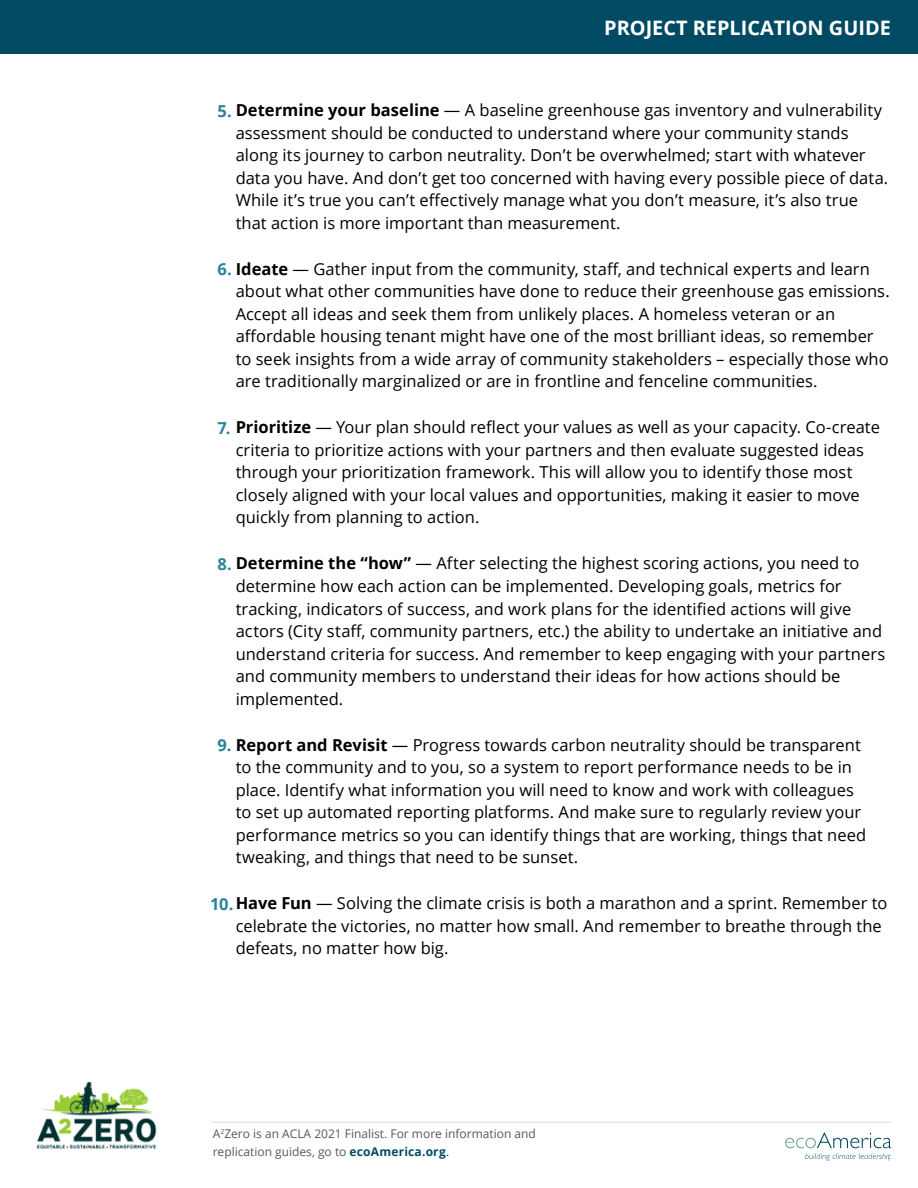
<style>
.page{position:relative;width:918px;height:1188px;background:#fff}
.page>*{position:absolute;margin:0;border:0;box-sizing:border-box;transform-origin:0 0}
.t1{font:700 19.95px "Open Sans";color:#fff}
.t2{font:16.5px/22.5px "Open Sans";color:#000}
.t3{font:12px/18px "Open Sans";color:#58595b}
.s1{font-weight:700;color:#2b829b}
.s2{font-weight:700}
.s3{font-weight:700;color:#004a64}
.s4{color:#004a64}
</style>
<div class="page">
<div style="left:0;top:0;width:918px;height:54px;background:#004a64"></div>
<hr style="left:212px;top:1122px;width:679px;height:1px;background:#dcddde">
<svg style="left:785px;top:1133px;width:106px;height:28px"></svg>
<img style="left:36px;top:1081px;width:121px;height:68px">
<p class="t1" style="left:604px;top:13px;width:288px">PROJECT REPLICATION GUIDE</p>
<p class="t2" style="left:236px;top:98px;width:654px;text-indent:-18px"><span class="s1">5.</span> <span class="s2">Determine your baseline</span> — A baseline greenhouse gas inventory and vulnerability assessment should be conducted to understand where your community stands along its journey to carbon neutrality. Don’t be overwhelmed; start with whatever data you have. And don’t get too concerned with having every possible piece of data.<br>While it’s true you can’t effectively manage what you don’t measure, it’s also true that action is more important than measurement.</p>
<p class="t2" style="left:236px;top:257px;width:656px;text-indent:-18px"><span class="s1">6.</span> <span class="s2">Ideate</span> — Gather input from the community, staff, and technical experts and learn about what other communities have done to reduce their greenhouse gas emissions.<br>Accept all ideas and seek them from unlikely places. A homeless veteran or an affordable housing tenant might have one of the most brilliant ideas, so remember to seek insights from a wide array of community stakeholders – especially those who are traditionally marginalized or are in frontline and fenceline communities.</p>
<p class="t2" style="left:236px;top:416px;width:646px;text-indent:-18px"><span class="s1">7.</span> <span class="s2">Prioritize</span> — Your plan should reflect your values as well as your capacity. Co-create criteria to prioritize actions with your partners and then evaluate suggested ideas through your prioritization framework. This will allow you to identify those most closely aligned with your local values and opportunities, making it easier to move quickly from planning to action.</p>
<p class="t2" style="left:236px;top:552px;width:651px;text-indent:-18px"><span class="s1">8.</span> <span class="s2">Determine the “how”</span> — After selecting the highest scoring actions, you need to determine how each action can be implemented. Developing goals, metrics for tracking, indicators of success, and work plans for the identified actions will give actors (City staff, community partners, etc.) the ability to undertake an initiative and understand criteria for success. And remember to keep engaging with your partners and community members to understand their ideas for how actions should be implemented.</p>
<p class="t2" style="left:236px;top:733px;width:632px;text-indent:-18px"><span class="s1">9.</span> <span class="s2">Report and Revisit</span> — Progress towards carbon neutrality should be transparent to the community and to you, so a system to report performance needs to be in place. Identify what information you will need to know and work with colleagues to set up automated reporting platforms. And make sure to regularly review your performance metrics so you can identify things that are working, things that need tweaking, and things that need to be sunset.</p>
<p class="t2" style="left:236px;top:892px;width:653px;text-indent:-26px"><span class="s1">10.</span><span class="s2">Have Fun</span> — Solving the climate crisis is both a marathon and a sprint. Remember to celebrate the victories, no matter how small. And remember to breathe through the defeats, no matter how big.</p>
<p class="t3" style="left:213px;top:1125px;width:325px">A<sup>2</sup>Zero is an ACLA 2021 Finalist. For more information and replication guides, go to <span class="s3">ecoAmerica.org</span><span class="s4">.</span></p>
</div>
